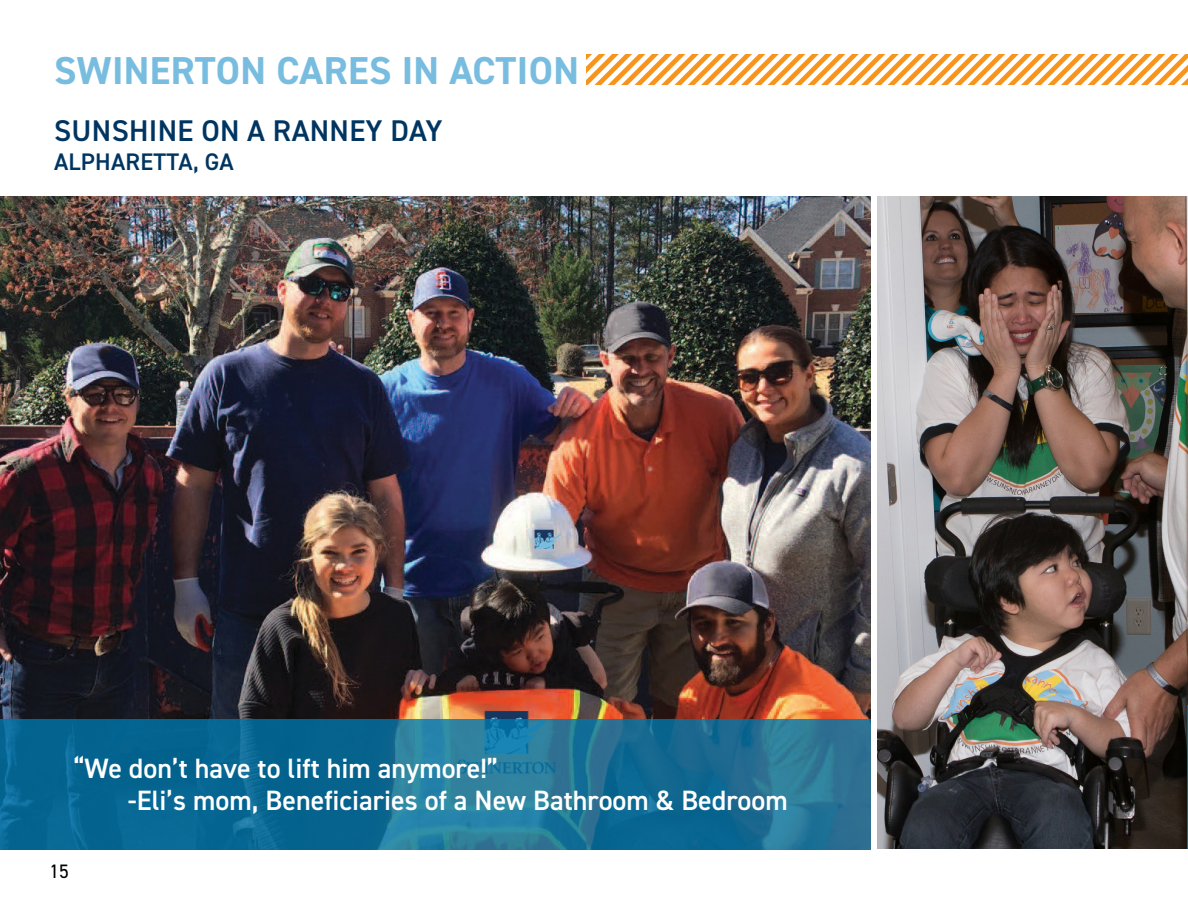
<style>
.page{position:relative;width:1188px;height:918px;background:#fff}
.page>*{position:absolute;margin:0;border:0;box-sizing:border-box;transform-origin:0 0}
.t1{font:700 39px "DIN2014";letter-spacing:.01em;color:#78bddf}
.t2{font:600 30px "DIN2014";letter-spacing:.01em;color:#003561}
.t3{font:600 28.05px/31.5px "DIN2014";color:#fff}
.t4{font:600 24px "DIN2014";letter-spacing:.01em;color:#003561}
.t5{font:19.5px "DIN2014";color:#000}
</style>
<div class="page">
<img style="left:0;top:197px;width:871px;height:522px">
<img style="left:878px;top:197px;width:310px;height:652px">
<svg style="left:0;top:719px;width:871px;height:130px;background:#156e95"></svg>
<hr style="left:1187px;top:705px;width:1px;height:144px;background:#0077ac">
<svg style="left:587px;top:54px;width:601px;height:30px"></svg>
<h1 class="t1" style="left:54px;top:45px;width:526px">SWINERTON CARES IN ACTION</h1>
<p class="t2" style="left:54px;top:111px;width:390px">SUNSHINE ON A RANNEY DAY</p>
<p class="t4" style="left:54px;top:146px;width:181px">ALPHARETTA, GA</p>
<p class="t3" style="left:128px;top:752px;width:661px;text-indent:-54px">“We don’t have to lift him anymore!”<br>-Eli’s mom, Beneficiaries of a New Bathroom &amp; Bedroom</p>
<p class="t5" style="left:49px;top:859px;width:21px">15</p>
</div>
